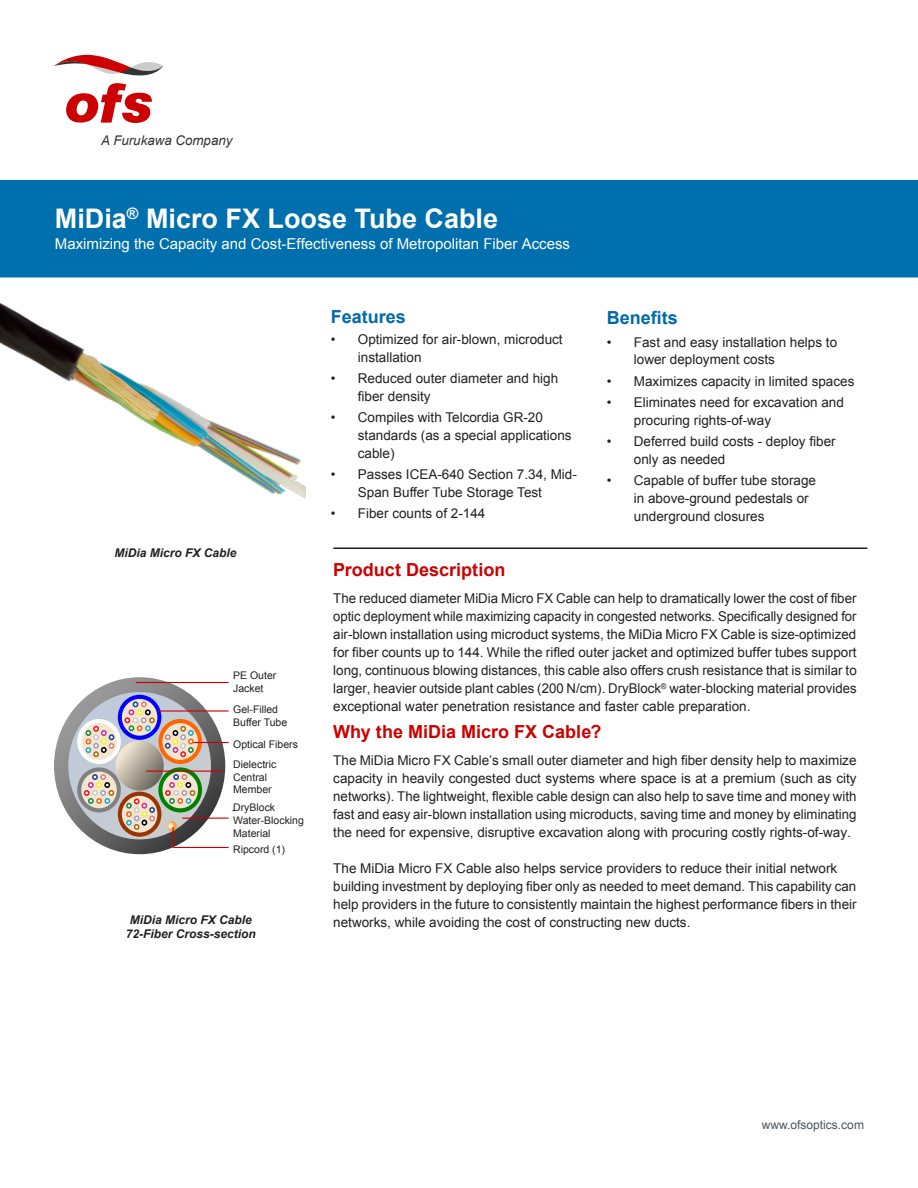
<style>
.page{position:relative;width:918px;height:1188px;background:#fff}
.page>*{position:absolute;margin:0;border:0;box-sizing:border-box;transform-origin:0 0}
.t1{font:700 27px "Arial";color:#fff}
.t2{font:700 18px "Arial";color:#c00}
.t3{font:700 18px "Arial";color:#006aab}
.t4{font:15px "Arial";color:#fff}
.t5{font:13.5px/18px "Arial";color:#231f20}
.t6{font:italic 13.35px "Arial";color:#333}
.t7{font:italic 700 12px/14.4px "Arial";color:#231f20;text-align:center}
.t8{font:12px "Arial";color:#465560}
.t9{font:10.5px/12.6px "Arial";color:#231f20}
</style>
<div class="page">
<svg style="left:54px;top:54px;width:109px;height:69px"></svg>
<div style="left:0;top:180px;width:918px;height:97px;background:#006fad"></div>
<hr style="left:333px;top:548px;width:534px;height:1px;background:#231f20">
<hr style="left:158px;top:710px;width:71px;height:2px;background:#c00">
<hr style="left:174px;top:847px;width:55px;height:1px;background:#c00">
<svg style="left:54px;top:677px;width:171px;height:177px"></svg>
<hr style="left:193px;top:742px;width:36px;height:1px;background:#c00">
<hr style="left:182px;top:818px;width:47px;height:1px;background:#c00">
<hr style="left:136px;top:682px;width:93px;height:1px;background:#c00">
<img style="left:0;top:302px;width:306px;height:197px">
<p class="t6" style="left:101px;top:131px;width:133px">A Furukawa Company</p>
<h1 class="t1" style="left:55px;top:201px;width:445px">MiDia<sup>®</sup> Micro FX Loose Tube Cable</h1>
<p class="t4" style="left:55px;top:234px;width:517px">Maximizing the Capacity and Cost-Effectiveness of Metropolitan Fiber Access</p>
<p class="t7" style="left:115px;top:546px;width:124px">MiDia Micro FX Cable</p>
<h2 class="t3" style="left:331px;top:305px;width:77px">Features</h2>
<p class="t5" style="left:358px;top:330px;width:206px;text-indent:-27px">• Optimized for air-blown, microduct installation</p>
<p class="t5" style="left:358px;top:369px;width:202px;text-indent:-27px">• Reduced outer diameter and high fiber density</p>
<p class="t5" style="left:358px;top:408px;width:215px;text-indent:-27px">• Compiles with Telcordia GR-20 standards (as a special applications cable)</p>
<p class="t5" style="left:331px;top:465px;width:248px;text-align:center">• Passes ICEA-640 Section 7.34, Mid-<br>Span Buffer Tube Storage Test</p>
<p class="t5" style="left:331px;top:504px;width:156px">• Fiber counts of 2-144</p>
<h2 class="t3" style="left:607px;top:306px;width:73px">Benefits</h2>
<p class="t5" style="left:634px;top:333px;width:205px;text-indent:-27px">• Fast and easy installation helps to lower deployment costs</p>
<p class="t5" style="left:607px;top:372px;width:249px">• Maximizes capacity in limited spaces</p>
<p class="t5" style="left:634px;top:393px;width:212px;text-indent:-27px">• Eliminates need for excavation and procuring rights-of-way</p>
<p class="t5" style="left:634px;top:432px;width:203px;text-indent:-27px">• Deferred build costs - deploy fiber only as needed</p>
<p class="t5" style="left:634px;top:471px;width:184px;text-indent:-27px">• Capable of buffer tube storage in above-ground pedestals or underground closures</p>
<p class="t9" style="left:233px;top:669px;width:45px">PE Outer<br>Jacket</p>
<p class="t9" style="left:233px;top:703px;width:56px">Gel-Filled<br>Buffer Tube</p>
<p class="t9" style="left:233px;top:735px;width:66px;line-height:19.8px">Optical Fibers<br>Dielectric</p>
<p class="t9" style="left:233px;top:771px;width:40px">Central<br>Member</p>
<p class="t9" style="left:233px;top:802px;width:72px">DryBlock<br>Water-Blocking<br>Material</p>
<p class="t9" style="left:233px;top:843px;width:53px">Ripcord (1)</p>
<p class="t7" style="left:126px;top:913px;width:132px">MiDia Micro FX Cable<br>72-Fiber Cross-section</p>
<h2 class="t2" style="left:333px;top:558px;width:174px">Product Description</h2>
<p class="t5" style="left:333px;top:589px;width:525px;text-align:justify">The reduced diameter MiDia Micro FX Cable can help to dramatically lower the cost of fiber optic deployment while maximizing capacity in congested networks. Specifically designed for air-blown installation using microduct systems, the MiDia Micro FX Cable is size-optimized for fiber counts up to 144. While the rifled outer jacket and optimized buffer tubes support long, continuous blowing distances, this cable also offers crush resistance that is similar to larger, heavier outside plant cables (200 N/cm). DryBlock<sup>®</sup> water-blocking material provides exceptional water penetration resistance and faster cable preparation.</p>
<h2 class="t2" style="left:333px;top:720px;width:270px">Why the MiDia Micro FX Cable?</h2>
<p class="t5" style="left:333px;top:751px;width:525px;text-align:justify">The MiDia Micro FX Cable’s small outer diameter and high fiber density help to maximize capacity in heavily congested duct systems where space is at a premium (such as city networks). The lightweight, flexible cable design can also help to save time and money with fast and easy air-blown installation using microducts, saving time and money by eliminating the need for expensive, disruptive excavation along with procuring costly rights-of-way.</p>
<p class="t5" style="left:333px;top:859px;width:525px">The MiDia Micro FX Cable also helps service providers to reduce their initial network building investment by deploying fiber only as needed to meet demand. This capability can help providers in the future to consistently maintain the highest performance fibers in their networks, while avoiding the cost of constructing new ducts.</p>
<p class="t8" style="left:762px;top:1117px;width:104px">www.ofsoptics.com</p>
</div>
